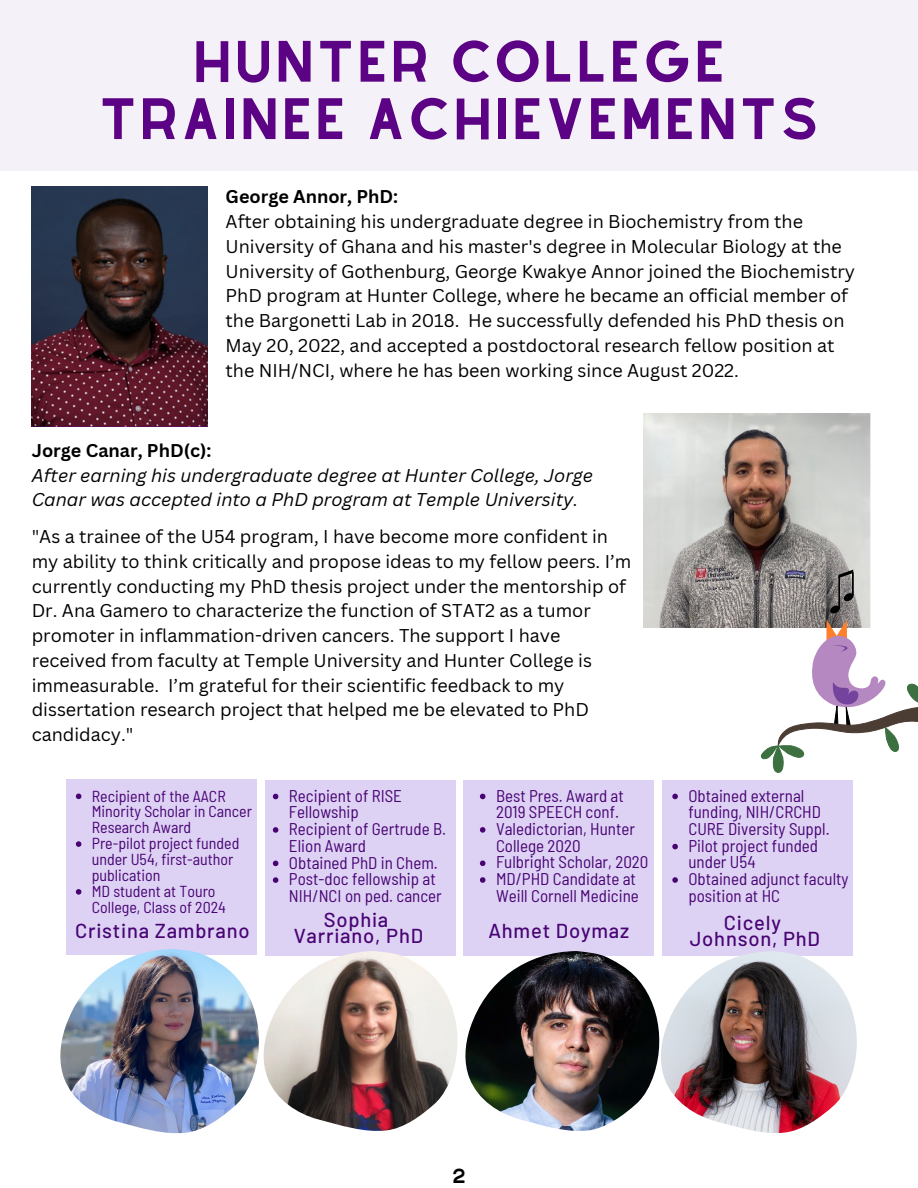
<style>
.page{position:relative;width:918px;height:1188px;background:#fff}
.page>*{position:absolute;margin:0;border:0;box-sizing:border-box;transform-origin:0 0}
.t1{font:51px/57.3px "Alyssum Sans";letter-spacing:.05em;color:#5b0384;text-align:center}
.t2{font:500 20.1px "Barlow";letter-spacing:.04em;color:#490474}
.t3{font:18px/24.8px "Canva Sans";color:#000}
.t4{font:italic 18px/24.8px "Canva Sans";color:#000}
.t5{font:700 18px "Canva Sans";color:#000}
.t6{font:18px "Alyssum Sans";color:#000}
.t7{font:semi-condensed 16.95px/16.6px "Barlow";color:#490474}
.t8{font:semi-condensed 15.9px/15.9px "Barlow";color:#490474}
</style>
<div class="page">
<div style="left:0;top:0;width:918px;height:170px;background:#f5f1f8"></div>
<div style="left:66px;top:779px;width:191px;height:175px;background:#ddd2f4"></div>
<div style="left:265px;top:780px;width:190px;height:175px;background:#ddd2f4"></div>
<div style="left:464px;top:780px;width:190px;height:175px;background:#ddd2f4"></div>
<div style="left:662px;top:780px;width:191px;height:175px;background:#ddd2f4"></div>
<img style="left:60px;top:949px;width:199px;height:185px">
<img style="left:263px;top:951px;width:195px;height:180px">
<img style="left:465px;top:951px;width:194px;height:180px">
<img style="left:659px;top:951px;width:198px;height:182px">
<svg style="left:76px;top:794px;width:5px;height:5px"></svg>
<svg style="left:76px;top:841px;width:5px;height:6px"></svg>
<svg style="left:76px;top:889px;width:5px;height:6px"></svg>
<img style="left:32px;top:186px;width:175px;height:241px">
<img style="left:644px;top:414px;width:227px;height:213px">
<svg style="left:830px;top:570px;width:24px;height:44px"></svg>
<svg style="left:759px;top:620px;width:159px;height:153px"></svg>
<svg style="left:672px;top:794px;width:6px;height:5px"></svg>
<svg style="left:672px;top:844px;width:6px;height:5px"></svg>
<svg style="left:672px;top:877px;width:6px;height:6px"></svg>
<svg style="left:480px;top:794px;width:5px;height:5px"></svg>
<svg style="left:480px;top:827px;width:5px;height:6px"></svg>
<svg style="left:480px;top:861px;width:5px;height:5px"></svg>
<svg style="left:480px;top:877px;width:5px;height:6px"></svg>
<svg style="left:273px;top:794px;width:5px;height:5px"></svg>
<svg style="left:273px;top:827px;width:5px;height:6px"></svg>
<svg style="left:273px;top:861px;width:5px;height:5px"></svg>
<svg style="left:273px;top:877px;width:5px;height:6px"></svg>
<p class="t1" style="left:99px;top:33px;width:721px">HUNTER COLLEGE<br>TRAINEE ACHIEVEMENTS</p>
<p class="t5" style="left:226px;top:184px;width:174px">George Annor, PhD:</p>
<p class="t3" style="left:226px;top:209px;width:631px">After obtaining his undergraduate degree in Biochemistry from the University of Ghana and his master's degree in Molecular Biology at the University of Gothenburg, George Kwakye Annor joined the Biochemistry PhD program at Hunter College, where he became an official member of the Bargonetti Lab in 2018. He successfully defended his PhD thesis on May 20, 2022, and accepted a postdoctoral research fellow position at the NIH/NCI, where he has been working since August 2022.</p>
<p class="t5" style="left:32px;top:438px;width:181px">Jorge Canar, PhD(c):</p>
<p class="t4" style="left:32px;top:462px;width:563px">After earning his undergraduate degree at Hunter College, Jorge<br>Canar was accepted into a PhD program at Temple University.</p>
<p class="t3" style="left:32px;top:524px;width:601px">"As a trainee of the U54 program, I have become more confident in my ability to think critically and propose ideas to my fellow peers. I’m currently conducting my PhD thesis project under the mentorship of Dr. Ana Gamero to characterize the function of STAT2 as a tumor promoter in inflammation-driven cancers. The support I have received from faculty at Temple University and Hunter College is immeasurable. I’m grateful for their scientific feedback to my dissertation research project that helped me be elevated to PhD candidacy."</p>
<p class="t7" style="left:688px;top:787px;width:143px">Obtained external funding, NIH/CRCHD<br>CURE Diversity Suppl.</p>
<p class="t7" style="left:688px;top:837px;width:131px">Pilot project funded under U54</p>
<p class="t7" style="left:688px;top:870px;width:162px">Obtained adjunct faculty position at HC</p>
<p class="t7" style="left:289px;top:787px;width:115px">Recipient of RISE<br>Fellowship</p>
<p class="t7" style="left:289px;top:820px;width:159px">Recipient of Gertrude B.<br>Elion Award</p>
<p class="t7" style="left:289px;top:853px;width:150px">Obtained PhD in Chem.</p>
<p class="t7" style="left:289px;top:870px;width:154px">Post-doc fellowship at<br>NIH/NCI on ped. cancer</p>
<p class="t7" style="left:496px;top:787px;width:129px">Best Pres. Award at<br>2019 SPEECH conf.</p>
<p class="t7" style="left:496px;top:820px;width:141px">Valedictorian, Hunter<br>College 2020</p>
<p class="t7" style="left:496px;top:853px;width:154px">Fulbright Scholar, 2020</p>
<p class="t7" style="left:496px;top:870px;width:144px">MD/PHD Candidate at<br>Weill Cornell Medicine</p>
<p class="t8" style="left:92px;top:787px;width:162px">Recipient of the AACR<br>Minority Scholar in Cancer<br>Research Award</p>
<p class="t8" style="left:92px;top:835px;width:149px">Pre-pilot project funded under U54, first-author publication</p>
<p class="t8" style="left:92px;top:883px;width:136px">MD student at Touro<br>College, Class of 2024</p>
<p class="t2" style="left:324px;top:907px;width:66px">Sophia</p>
<p class="t2" style="left:294px;top:923px;width:131px">Varriano, PhD</p>
<p class="t2" style="left:75px;top:918px;width:176px">Cristina Zambrano</p>
<p class="t2" style="left:724px;top:910px;width:59px">Cicely</p>
<p class="t2" style="left:488px;top:918px;width:142px">Ahmet Doymaz</p>
<p class="t2" style="left:690px;top:926px;width:132px">Johnson, PhD</p>
<p class="t6" style="left:453px;top:1165px;width:14px">2</p>
</div>
